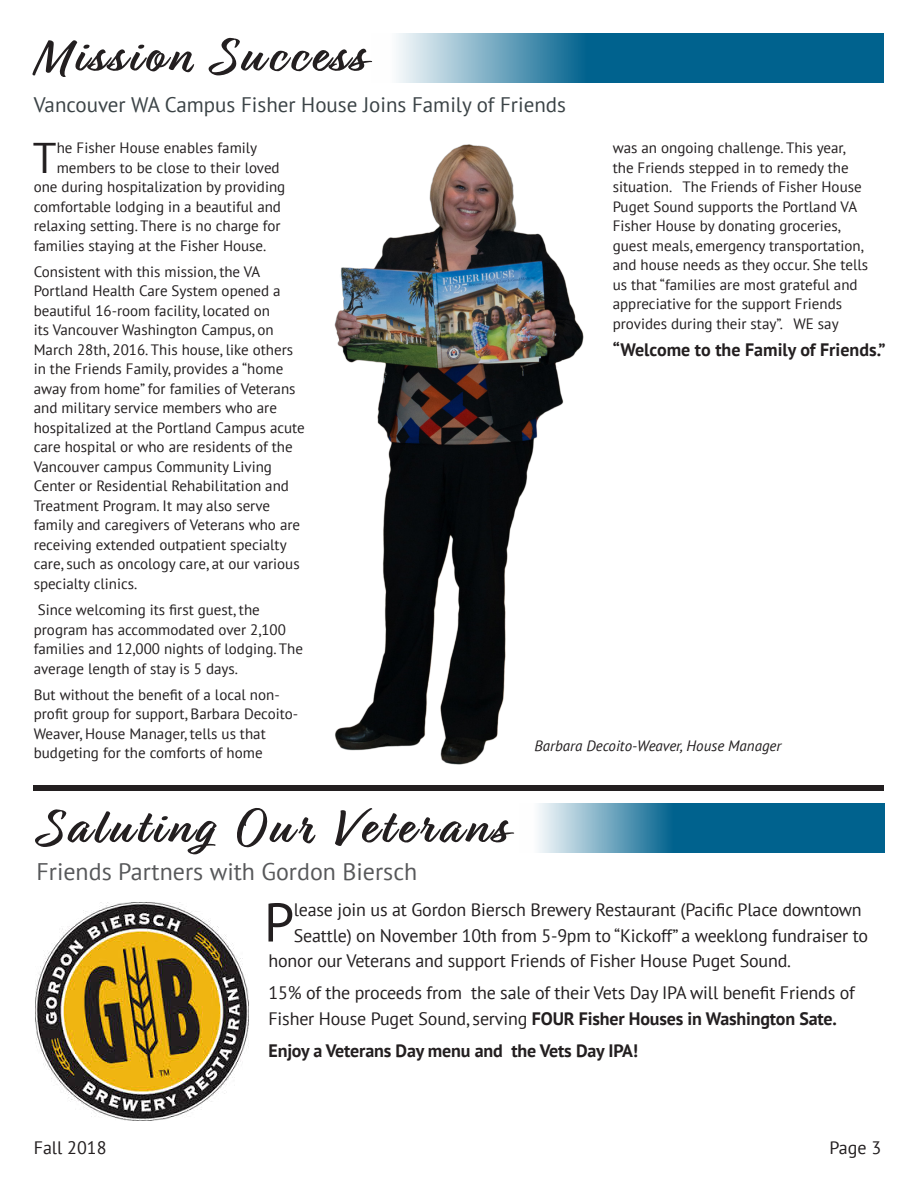
<style>
.page{position:relative;width:918px;height:1188px;background:#fff}
.page>*{position:absolute;margin:0;border:0;box-sizing:border-box;transform-origin:0 0}
.Body_Copy{font:54.45px "PT Sans";color:#231f20}
.Story_Header{font:700 51px "Relation";letter-spacing:.08em;color:#231f20}
.Header_Red{font:700 51px "Relation";letter-spacing:.08em;color:#231f20}
.Body_Copy-2{font:42.9px "PT Sans";color:#231f20}
.Secondary_Headline_8{font:24px "PT Sans";color:#57585a}
.Secondary_Headline_8-2{font:21px "PT Sans";color:#3b4346}
.Body_Copy-3{font:18px/25.5px "PT Sans";letter-spacing:-.01em;color:#231f20}
.Body_Copy-4{font:700 18px "PT Sans";letter-spacing:-.01em;color:#231f20}
.Body_Copy-5{font:15px/19.5px "PT Sans";color:#231f20}
.Body_Copy-6{font:italic 15px "PT Sans";color:#231f20}
.s1{font-weight:700}
</style>
<div class="page">
<svg style="left:397px;top:34px;width:487px;height:49px;background:#2f7fa2"></svg>
<div style="left:34px;top:785px;width:850px;height:6px;background:#231f20"></div>
<svg style="left:538px;top:803px;width:347px;height:50px;background:#2f7fa3"></svg>
<img style="left:35px;top:903px;width:213px;height:218px">
<img style="left:335px;top:144px;width:248px;height:621px">
<p class="Header_Red" style="left:34px;top:26px;width:331px">Mission Success</p>
<p class="Secondary_Headline_8-2" style="left:34px;top:91px;width:534px">Vancouver WA Campus Fisher House Joins Family of Friends</p>
<p class="Body_Copy-2" style="left:33px;top:130px;width:25px">T</p>
<p class="Body_Copy-5" style="left:57px;top:138px;width:202px">he Fisher House enables family</p>
<p class="Body_Copy-5" style="left:613px;top:138px;width:257px">was an ongoing challenge. This year, the Friends stepped in to remedy the situation. The Friends of Fisher House Puget Sound supports the Portland VA Fisher House by donating groceries, guest meals, emergency transportation, and house needs as they occur. She tells us that “families are most grateful and appreciative for the support Friends provides during their stay”. WE say</p>
<p class="Body_Copy-4" style="left:613px;top:337px;width:274px">“Welcome to the Family of Friends.”</p>
<p class="Body_Copy-5" style="left:57px;top:157px;width:224px">members to be close to their loved</p>
<p class="Body_Copy-5" style="left:34px;top:177px;width:253px">one during hospitalization by providing</p>
<p class="Body_Copy-5" style="left:34px;top:196px;width:249px">comfortable lodging in a beautiful and</p>
<p class="Body_Copy-5" style="left:34px;top:216px;width:248px">relaxing setting. There is no charge for</p>
<p class="Body_Copy-5" style="left:34px;top:235px;width:234px">families staying at the Fisher House.</p>
<p class="Body_Copy-5" style="left:34px;top:261px;width:273px">Consistent with this mission, the VA Portland Health Care System opened a beautiful 16-room facility, located on<br>its Vancouver Washington Campus, on March 28th, 2016. This house, like others in the Friends Family, provides a “home away from home” for families of Veterans and military service members who are hospitalized at the Portland Campus acute care hospital or who are residents of the Vancouver campus Community Living Center or Residential Rehabilitation and Treatment Program. It may also serve family and caregivers of Veterans who are receiving extended outpatient specialty care, such as oncology care, at our various specialty clinics.</p>
<p class="Body_Copy-5" style="left:34px;top:600px;width:271px">Since welcoming its first guest, the program has accommodated over 2,100 families and 12,000 nights of lodging. The average length of stay is 5 days.</p>
<p class="Body_Copy-5" style="left:34px;top:684px;width:266px">But without the benefit of a local non&shy;profit group for support, Barbara Decoito-Weaver, House Manager, tells us that budgeting for the comforts of home</p>
<p class="Body_Copy-6" style="left:535px;top:736px;width:248px">Barbara Decoito-Weaver, House Manager</p>
<p class="Story_Header" style="left:39px;top:798px;width:468px">Saluting Our Veterans</p>
<p class="Secondary_Headline_8" style="left:36px;top:856px;width:382px">Friends Partners with Gordon Biersch</p>
<p class="Body_Copy" style="left:264px;top:887px;width:32px">P</p>
<p class="Body_Copy-3" style="left:294px;top:897px;width:570px">lease join us at Gordon Biersch Brewery Restaurant (Pacific Place downtown</p>
<p class="Body_Copy-3" style="left:294px;top:922px;width:576px">Seattle) on November 10th from 5-9pm to “Kickoff” a weeklong fundraiser to</p>
<p class="Body_Copy-3" style="left:268px;top:948px;width:524px">honor our Veterans and support Friends of Fisher House Puget Sound.</p>
<p class="Body_Copy-3" style="left:268px;top:980px;width:588px">15% of the proceeds from the sale of their Vets Day IPA will benefit Friends of<br>Fisher House Puget Sound, serving <span class="s1">FOUR Fisher Houses in Washington Sate.</span></p>
<p class="Body_Copy-4" style="left:268px;top:1039px;width:371px">Enjoy a Veterans Day menu and the Vets Day IPA!</p>
<p class="Body_Copy-3" style="left:34px;top:1135px;width:74px">Fall 2018</p>
<p class="Body_Copy-3" style="left:829px;top:1135px;width:53px">Page 3</p>
</div>
